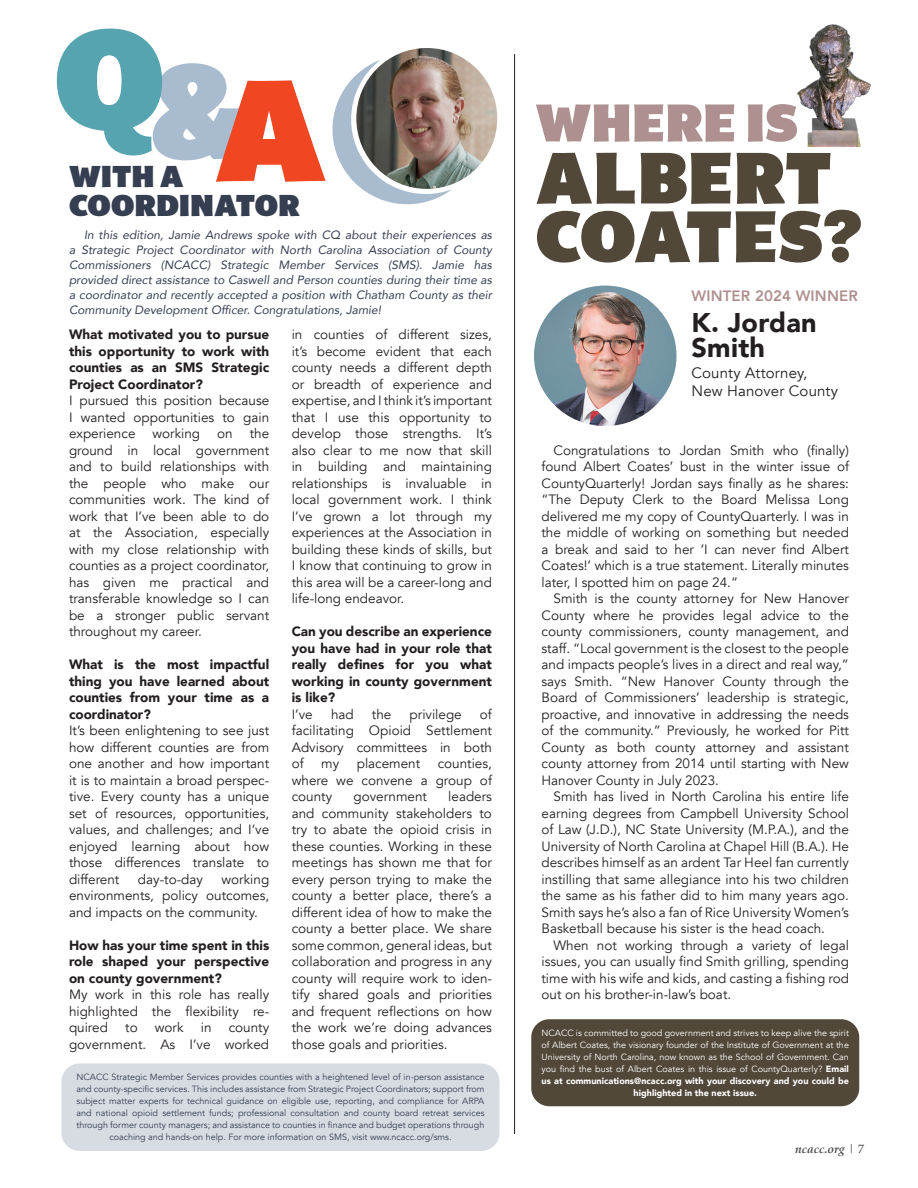
<style>
.page{position:relative;width:918px;height:1188px;background:#fff}
.page>*{position:absolute;margin:0;border:0;box-sizing:border-box;transform-origin:0 0}
.t1{font:142.5px "Multi Display Poster";color:#56a4b0}
.t2{font:142.5px "Multi Display Poster";color:#f04722}
.t3{font:135px "Multi Display Poster";color:#a9bccf}
.t4{font:72px/58.5px "Multi Display Poster";color:#524839}
.t5{font:52.5px "Multi Display Poster";color:#ad908f}
.t6{font:30px "Multi Display Poster";color:#363e51}
.t7{font:900 27px "Avenir";letter-spacing:.01em;color:#231f20}
.t8{font:15px/18px "Avenir";letter-spacing:.01em;color:#231f20}
.t9{font:800 15px "Avenir";letter-spacing:.01em;color:#af908f}
.Coates_Article_Text{font:13.5px/16.5px "Avenir";color:#231f20;text-align:justify}
.Coates_Article_Text-2{font:900 13.5px/16.5px "Avenir";color:#231f20;text-align:justify}
.Article_Text{font:italic 12px/15px "Avenir";color:#363e51;text-align:justify}
.t10{font:italic 700 12px "Palatino";color:#4b4c4d}
.t11{font:9px/12px "Avenir";color:#363e51;text-align:center}
.t12{font:9px/12px "Avenir";color:#fff;text-align:center}
.s1{font-weight:900}
.s2{font-weight:400;font-style:normal}
</style>
<div class="page">
<div style="left:531px;top:1019px;width:328px;height:87px;background:#524839;border-radius:18px"></div>
<img style="left:797px;top:24px;width:74px;height:123px">
<hr style="left:514px;top:54px;width:1px;height:1080px;background:#231f20">
<img style="left:534px;top:286px;width:142px;height:140px">
<img style="left:356px;top:48px;width:141px;height:141px;border-radius:70px">
<svg style="left:333px;top:60px;width:119px;height:144px"></svg>
<div style="left:62px;top:1064px;width:438px;height:87px;background:#d7dce3;border-radius:18px"></div>
<p class="t1" style="left:54px;top:-20px;width:113px">Q</p>
<p class="t6" style="left:69px;top:156px;width:116px">WITH A</p>
<p class="t6" style="left:69px;top:184px;width:232px">COORDINATOR</p>
<p class="t3" style="left:150px;top:17px;width:100px">&amp;</p>
<p class="t2" style="left:214px;top:31px;width:115px">A</p>
<p class="Article_Text" style="left:69px;top:227px;width:425px;text-indent:15px">In this edition, Jamie Andrews spoke with CQ about their experiences as a Strategic Project Coordinator with North Carolina Association of County Commissioners (NCACC) Strategic Member Services (SMS). Jamie has provided direct assistance to Caswell and Person counties during their time as a coordinator and recently accepted a position with Chatham County as their Community Development Officer. Congratulations, Jamie!</p>
<p class="Coates_Article_Text-2" style="left:69px;top:326px;width:202px">What motivated you to pursue this opportunity to work with counties as an SMS Strategic Project Coordinator?</p>
<p class="Coates_Article_Text" style="left:69px;top:392px;width:202px">I pursued this position because I wanted opportunities to gain experience</p>
<p class="Coates_Article_Text" style="left:69px;top:425px;width:202px;text-indent:181px">the ground in local government and to build relationships with the people who make our communities work. The kind of work that I’ve been able to do at the Association, especially with my close relationship with counties as a project coordinator, has given me practical and transferable knowledge so I can be a stronger public servant throughout my career.</p>
<p class="Coates_Article_Text-2" style="left:69px;top:656px;width:202px">What is the most impactful thing you have learned about counties from your time as a coordinator?</p>
<p class="Coates_Article_Text" style="left:69px;top:722px;width:202px">It’s been enlightening to see just how different counties are from one another and how important it is to maintain a broad perspec&shy;tive. Every county has a unique set of resources, opportunities, values, and challenges; and I‘ve enjoyed learning about how those differences translate to different</p>
<p class="Coates_Article_Text" style="left:153px;top:425px;width:49px">working</p>
<p class="Coates_Article_Text" style="left:217px;top:425px;width:17px">on</p>
<p class="Coates_Article_Text" style="left:69px;top:871px;width:202px;text-indent:153px">working environments, policy outcomes, and impacts on the community.</p>
<p class="Coates_Article_Text-2" style="left:69px;top:936px;width:202px">How has your time spent in this role shaped your perspective on county government?</p>
<p class="Coates_Article_Text" style="left:69px;top:986px;width:202px">My work in this role has really highlighted the flexibility re&shy;quired</p>
<p class="Coates_Article_Text" style="left:138px;top:871px;width:67px">day-to-day</p>
<p class="Coates_Article_Text" style="left:125px;top:1019px;width:14px">to</p>
<p class="Coates_Article_Text" style="left:155px;top:1019px;width:30px">work</p>
<p class="Coates_Article_Text" style="left:201px;top:1019px;width:12px">in</p>
<p class="Coates_Article_Text" style="left:69px;top:1019px;width:202px;text-align:right">county<br>government. As I’ve worked</p>
<p class="Coates_Article_Text" style="left:292px;top:326px;width:202px">in counties of different sizes, it’s become evident that each county needs a different depth or breadth of experience and expertise, and I think it’s important that I use this opportunity to develop those strengths. It’s also clear to me now that skill in building and maintaining relationships is invaluable in local government work. I think I’ve grown a lot through my experiences at the Association in building these kinds of skills, but I know that continuing to grow in this area will be a career-long and life-long endeavor.</p>
<p class="Coates_Article_Text-2" style="left:292px;top:623px;width:202px">Can you describe an experience you have had in your role that really defines for you what working in county government is like?</p>
<p class="Coates_Article_Text" style="left:292px;top:706px;width:23px">I’ve</p>
<p class="Coates_Article_Text" style="left:331px;top:706px;width:24px">had</p>
<p class="Coates_Article_Text" style="left:372px;top:706px;width:21px">the</p>
<p class="Coates_Article_Text" style="left:410px;top:706px;width:54px">privilege</p>
<p class="Coates_Article_Text" style="left:292px;top:706px;width:202px;text-indent:188px">of facilitating Opioid Settlement Advisory committees in both of</p>
<p class="Coates_Article_Text" style="left:321px;top:755px;width:20px">my</p>
<p class="Coates_Article_Text" style="left:357px;top:755px;width:65px">placement</p>
<p class="Coates_Article_Text" style="left:292px;top:755px;width:202px;text-indent:146px">counties, where we convene a group of county</p>
<p class="Coates_Article_Text" style="left:292px;top:788px;width:202px;text-indent:157px">leaders and community stakeholders to try to abate the opioid crisis in these counties. Working in these meetings has shown me that for every person trying to make the county a better place, there’s a different idea of how to make the county a better place. We share some common, general ideas, but collaboration and progress in any county will require work to iden&shy;tify shared goals and priorities and frequent reflections on how the work we’re doing advances those goals and priorities.</p>
<p class="Coates_Article_Text" style="left:354px;top:788px;width:75px">government</p>
<p class="t11" style="left:76px;top:1071px;width:410px">NCACC Strategic Member Services provides counties with a heightened level of in-person assistance and county-specific services. This includes assistance from Strategic Project Coordinators; support from subject matter experts for technical guidance on eligible use, reporting, and compliance for ARPA and national opioid settlement funds; professional consultation and county board retreat services through former county managers; and assistance to counties in finance and budget operations through coaching and hands-on help. For more information on SMS, visit www.ncacc.org/sms.</p>
<p class="t5" style="left:536px;top:86px;width:264px">WHERE IS</p>
<p class="t4" style="left:536px;top:147px;width:327px">ALBERT<br>COATES?</p>
<p class="t9" style="left:692px;top:284px;width:168px">WINTER 2024 WINNER</p>
<p class="t7" style="left:692px;top:299px;width:127px">K. Jordan</p>
<p class="t7" style="left:692px;top:325px;width:75px">Smith</p>
<p class="t8" style="left:692px;top:364px;width:148px">County Attorney,<br>New Hanover County</p>
<p class="Coates_Article_Text" style="left:542px;top:442px;width:309px;text-indent:12px">Congratulations to Jordan Smith who (finally) found Albert Coates’ bust in the winter issue of CountyQuarterly! Jordan says finally as he shares: “The Deputy Clerk to the Board Melissa Long delivered me my copy of CountyQuarterly. I was in the middle of working on something but needed a break and said to her ’I can never find Albert Coates!’ which is a true statement. Literally minutes later, I spotted him on page 24.”</p>
<p class="Coates_Article_Text" style="left:542px;top:590px;width:309px;text-indent:12px">Smith is the county attorney for New Hanover County where he provides legal advice to the county commissioners, county management, and staff. “Local government is the closest to the people and impacts people’s lives in a direct and real way,” says Smith. “New Hanover County through the Board of Commissioners’ leadership is strategic, proactive, and innovative in addressing the needs of the community.” Previously, he worked for Pitt County as both county attorney and assistant county attorney from 2014 until starting with New Hanover County in July 2023.</p>
<p class="Coates_Article_Text" style="left:542px;top:788px;width:309px;text-indent:12px">Smith has lived in North Carolina his entire life earning degrees from Campbell University School of Law (J.D.), NC State University (M.P.A.), and the University of North Carolina at Chapel Hill (B.A.). He describes himself as an ardent Tar Heel fan currently instilling that same allegiance into his two children the same as his father did to him many years ago.<br>Smith says he’s also a fan of Rice University Women’s Basketball because his sister is the head coach.</p>
<p class="Coates_Article_Text" style="left:542px;top:937px;width:309px;text-indent:12px">When not working through a variety of legal issues, you can usually find Smith grilling, spending time with his wife and kids, and casting a fishing rod out on his brother-in-law’s boat.</p>
<p class="t12" style="left:542px;top:1027px;width:309px">NCACC is committed to good government and strives to keep alive the spirit of Albert Coates, the visionary founder of the Institute of Government at the University of North Carolina, now known as the School of Government. Can you find the bust of Albert Coates in this issue of CountyQuarterly? <span class="s1">Email us at communications@ncacc.org with your discovery and you could be highlighted in the next issue.</span></p>
<p class="t10" style="left:795px;top:1139px;width:70px">ncacc.org <span class="s2">| 7</span></p>
</div>
